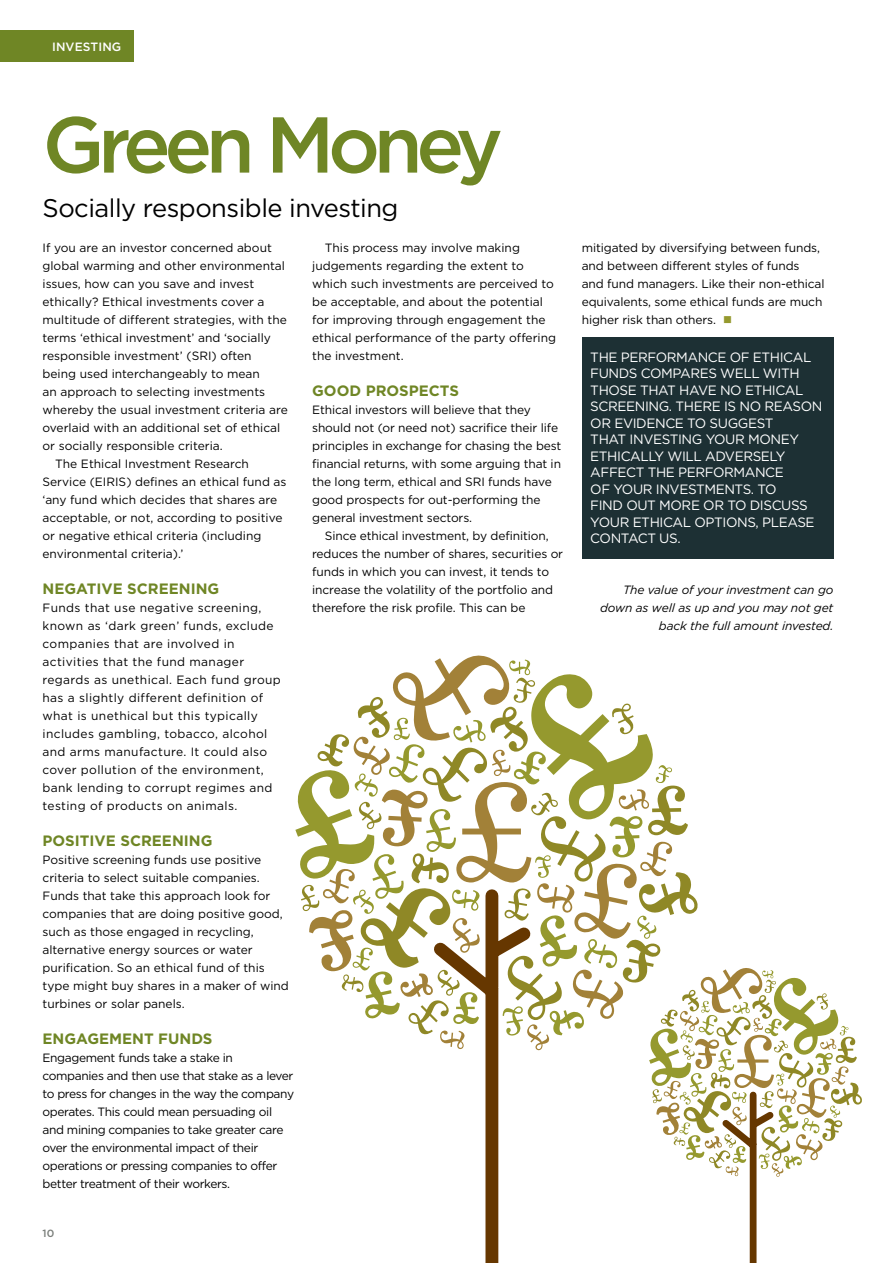
<style>
.page{position:relative;width:893px;height:1263px;background:#fff}
.page>*{position:absolute;margin:0;border:0;box-sizing:border-box;transform-origin:0 0}
.t1{font:500 79.05px "Gotham HTF";color:#6f8625}
.t2{font:25.5px "Gotham HTF";letter-spacing:-.02em;color:#000}
.t3{font:700 15px "Gotham HTF";color:#6f8625}
.t4{font:13.5px/16.5px "Gotham HTF";letter-spacing:-.03em;color:#fff}
.t5{font:12px/18px "Gotham HTF";color:#000}
.t6{font:12px/18px "Gotham HTF";letter-spacing:.03em;color:#000}
.t7{font:12px/18px "Gotham HTF";letter-spacing:-.03em;color:#000}
.t8{font:italic 12px/18px "Gotham HTF";letter-spacing:-.01em;color:#000;text-align:right}
.t9{font:500 12px "Gotham HTF";letter-spacing:.01em;color:#fff}
.t10{font:500 10.5px "Gotham HTF";color:#7a7e7a}
.s1{color:#95992e}
</style>
<div class="page">
<div style="left:0;top:30px;width:133px;height:31px;background:#6f8625"></div>
<svg style="left:295px;top:655px;width:567px;height:608px"></svg>
<div style="left:582px;top:337px;width:251px;height:221px;background:#1d3034"></div>
<p class="t9" style="left:52px;top:40px;width:71px">Investi ng</p>
<h1 class="t1" style="left:43px;top:100px;width:462px">Green Money</h1>
<h2 class="t2" style="left:43px;top:194px;width:357px">Socially responsible investing</h2>
<p class="t5" style="left:43px;top:239px;width:231px">If you are an investor concerned about</p>
<p class="t5" style="left:43px;top:257px;width:244px">global warming and other environmental</p>
<p class="t5" style="left:43px;top:275px;width:213px">issues, how can you save and invest</p>
<p class="t5" style="left:43px;top:293px;width:224px">ethically? Ethical investments cover a</p>
<p class="t5" style="left:43px;top:311px;width:246px">multitude of different strategies, with the</p>
<p class="t5" style="left:43px;top:329px;width:230px">terms ‘ethical investment’ and ‘socially</p>
<p class="t5" style="left:43px;top:347px;width:211px">responsible investment’ (SRI) often</p>
<p class="t5" style="left:43px;top:365px;width:219px">being used interchangeably to mean</p>
<p class="t5" style="left:43px;top:383px;width:224px">an approach to selecting investments</p>
<p class="t5" style="left:43px;top:401px;width:247px">whereby the usual investment criteria are</p>
<p class="t5" style="left:43px;top:419px;width:239px">overlaid with an additional set of ethical</p>
<p class="t5" style="left:43px;top:437px;width:182px">or socially responsible criteria.</p>
<p class="t5" style="left:55px;top:455px;width:195px">The Ethical Investment Research</p>
<p class="t5" style="left:43px;top:473px;width:245px">Service (EIRIS) defines an ethical fund as</p>
<p class="t5" style="left:43px;top:491px;width:236px">‘any fund which decides that shares are</p>
<p class="t5" style="left:43px;top:509px;width:241px">acceptable, or not, according to positive</p>
<p class="t5" style="left:43px;top:527px;width:220px">or negative ethical criteria (including</p>
<p class="t5" style="left:43px;top:545px;width:142px">environmental criteria).’</p>
<p class="t3" style="left:43px;top:580px;width:178px">N EGATIVE SCREENI NG</p>
<p class="t6" style="left:43px;top:599px;width:240px">Funds that use negative screening, known as ‘dark green’ funds, exclude companies that are involved in activities that the fund manager regards as unethical. Each fund group has a slightly different definition of what is unethical but this typically includes gambling, tobacco, alcohol and arms manufacture. It could also cover pollution of the environment, bank lending to corrupt regimes and testing of products on animals.</p>
<p class="t3" style="left:43px;top:832px;width:172px">POSITIVE SCREENI NG</p>
<p class="t5" style="left:43px;top:851px;width:248px">Positive screening funds use positive criteria to select suitable companies.<br>Funds that take this approach look for companies that are doing positive good, such as those engaged in recycling, alternative energy sources or water purification. So an ethical fund of this type might buy shares in a maker of wind turbines or solar panels.</p>
<p class="t3" style="left:43px;top:1030px;width:171px">ENGAGEMENT FUNDS</p>
<p class="t7" style="left:43px;top:1049px;width:253px">Engagement funds take a stake in companies and then use that stake as a lever to press for changes in the way the company operates. This could mean persuading oil and mining companies to take greater care over the environmental impact of their operations or pressing companies to offer better treatment of their workers.</p>
<p class="t5" style="left:312px;top:239px;width:245px;text-indent:13px">This process may involve making judgements regarding the extent to which such investments are perceived to be acceptable, and about the potential for improving through engagement the ethical performance of the party offering the investment.</p>
<p class="t3" style="left:312px;top:382px;width:148px">GOOD PROSPECTS</p>
<p class="t5" style="left:312px;top:401px;width:251px">Ethical investors will believe that they should not (or need not) sacrifice their life principles in exchange for chasing the best financial returns, with some arguing that in the long term, ethical and SRI funds have good prospects for out-performing the general investment sectors.</p>
<p class="t5" style="left:312px;top:527px;width:252px;text-indent:13px">Since ethical investment, by definition, reduces the number of shares, securities or funds in which you can invest, it tends to increase the volatility of the portfolio and therefore the risk profile. This can be</p>
<p class="t10" style="left:43px;top:1228px;width:13px">10</p>
<p class="t5" style="left:582px;top:239px;width:244px">mitigated by diversifying between funds, and between different styles of funds and fund managers. Like their non-ethical equivalents, some ethical funds are much higher risk than others. <span class="s1">■</span></p>
<p class="t4" style="left:590px;top:349px;width:40px">The perf</p>
<p class="t4" style="left:656px;top:349px;width:22px">ormance</p>
<p class="t4" style="left:730px;top:349px;width:33px">of ethical</p>
<p class="t4" style="left:590px;top:365px;width:10px">fun</p>
<p class="t4" style="left:619px;top:365px;width:53px">ds compares</p>
<p class="t4" style="left:720px;top:365px;width:11px">well</p>
<p class="t4" style="left:763px;top:365px;width:10px">with</p>
<p class="t4" style="left:590px;top:382px;width:60px">those that</p>
<p class="t4" style="left:679px;top:382px;width:10px">have</p>
<p class="t4" style="left:720px;top:382px;width:35px">no ethical</p>
<p class="t4" style="left:590px;top:398px;width:10px">screening</p>
<p class="t4" style="left:669px;top:398px;width:25px">. There</p>
<p class="t4" style="left:724px;top:398px;width:51px">is no reas</p>
<p class="t4" style="left:801px;top:398px;width:21px">on</p>
<p class="t4" style="left:590px;top:415px;width:66px">or evidence</p>
<p class="t4" style="left:687px;top:415px;width:33px">to suggest</p>
<p class="t4" style="left:590px;top:431px;width:10px">that</p>
<p class="t4" style="left:629px;top:431px;width:9px">investing</p>
<p class="t4" style="left:706px;top:431px;width:75px">your money</p>
<p class="t4" style="left:590px;top:448px;width:10px">ethically</p>
<p class="t4" style="left:668px;top:448px;width:10px">will</p>
<p class="t4" style="left:705px;top:448px;width:30px">adversely</p>
<p class="t4" style="left:590px;top:464px;width:10px">affect</p>
<p class="t4" style="left:648px;top:464px;width:10px">the</p>
<p class="t4" style="left:678px;top:464px;width:10px">perf</p>
<p class="t4" style="left:713px;top:464px;width:22px">ormance</p>
<p class="t4" style="left:590px;top:481px;width:76px">of your investments</p>
<p class="t4" style="left:590px;top:481px;width:188px;text-indent:161px">. To fin d out more or to discuss your ethical</p>
<p class="t4" style="left:694px;top:514px;width:78px">options, please</p>
<p class="t4" style="left:590px;top:530px;width:31px">contact</p>
<p class="t4" style="left:659px;top:530px;width:23px">us .</p>
<p class="t8" style="left:600px;top:581px;width:235px">The value of your investment can go down as well as up and you may not get back the full amount invested.</p>
</div>
